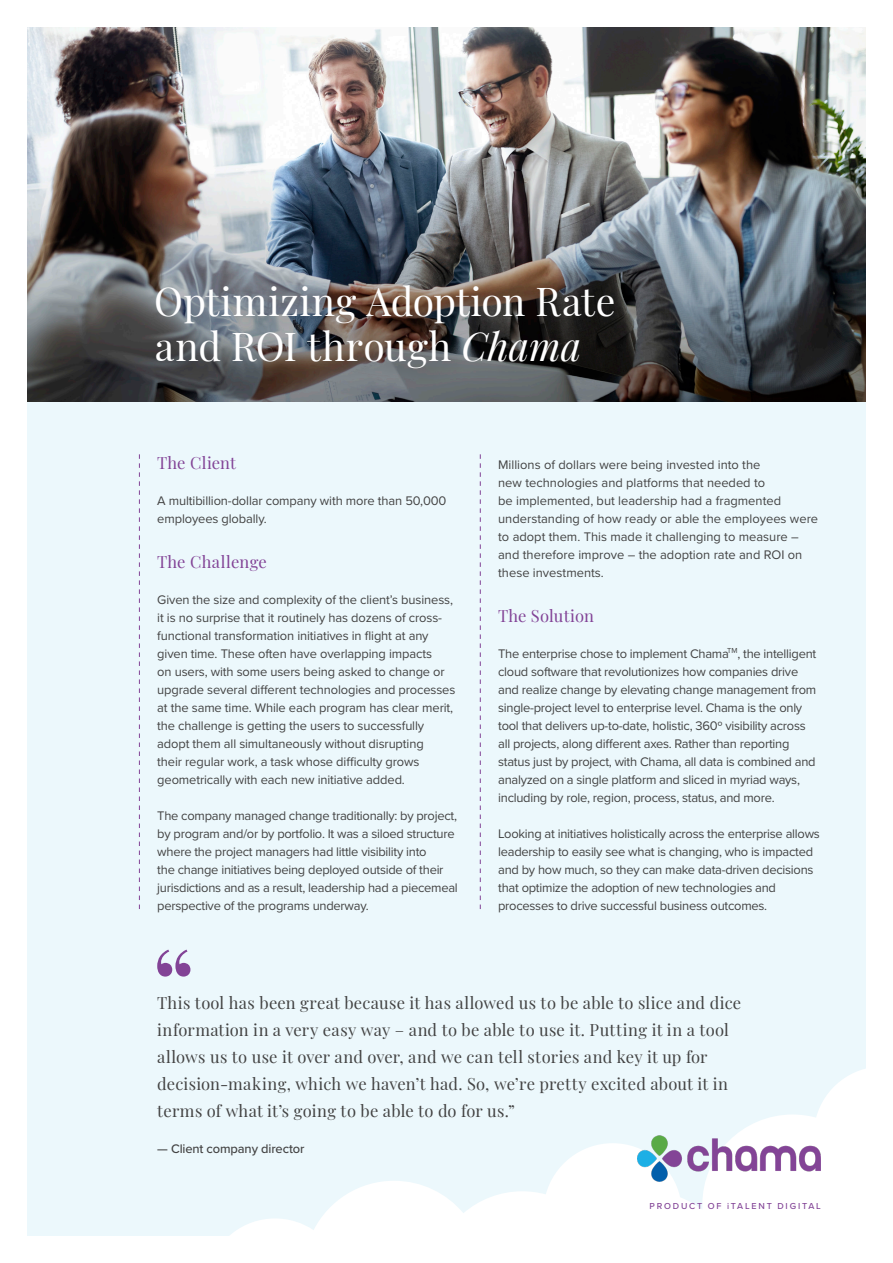
<style>
.page{position:relative;width:893px;height:1263px;background:#fff}
.page>*{position:absolute;margin:0;border:0;box-sizing:border-box;transform-origin:0 0}
.Chapter_title{font:39px/45px "Playfair Display";letter-spacing:.015em;color:#fff}
.t1{font:16.5px/27px "Playfair Display";letter-spacing:.015em;color:#434343}
.t2{font:16.5px "Playfair Display";letter-spacing:.005em;color:#824396}
.Body{font:12.9px/18px "Proxima Nova";letter-spacing:-.02em;color:#434343}
.Body-2{font:12.9px/18px "Proxima Nova";color:#434343}
.Quote_att{font:500 12.9px "Proxima Nova";letter-spacing:-.01em;color:#434343}
.Line{font:500 9px "Proxima Nova";letter-spacing:.2em;color:#824396}
.s1{font-style:italic}
</style>
<div class="page">
<div style="left:27px;top:27px;width:839px;height:1209px;background:#ecf8fc"></div>
<img style="left:27px;top:27px;width:839px;height:374px">
<svg style="left:480px;top:454px;width:1px;height:455px"></svg>
<svg style="left:139px;top:454px;width:1px;height:455px"></svg>
<svg style="left:230px;top:1069px;width:636px;height:167px"></svg>
<svg style="left:157px;top:949px;width:33px;height:27px"></svg>
<div style="left:151px;top:280px;width:488px;height:115px;background:#000;opacity:.27"></div>
<img style="left:637px;top:1135px;width:184px;height:46px">
<p class="Chapter_title" style="left:154px;top:275px;width:463px">Optimizing Adoption Rate and ROI through <span class="s1">Chama</span></p>
<h2 class="t2" style="left:157px;top:450px;width:80px">The Client</h2>
<p class="Body" style="left:157px;top:491px;width:291px">A multibillion-dollar company with more than 50,000 employees globally.</p>
<h2 class="t2" style="left:157px;top:549px;width:111px">The Challenge</h2>
<p class="Body" style="left:157px;top:590px;width:300px">Given the size and complexity of the client’s business, it is no surprise that it routinely has dozens of cross&shy;functional transformation initiatives in flight at any given time. These often have overlapping impacts<br>on users, with some users being asked to change or upgrade several different technologies and processes at the same time. While each program has clear merit, the challenge is getting the users to successfully adopt them all simultaneously without disrupting<br>their regular work, a task whose difficulty grows geometrically with each new initiative added.</p>
<p class="Body" style="left:157px;top:806px;width:302px">The company managed change traditionally: by project, by program and/or by portfolio. It was a siloed structure where the project managers had little visibility into<br>the change initiatives being deployed outside of their jurisdictions and as a result, leadership had a piecemeal perspective of the programs underway.</p>
<p class="Body-2" style="left:498px;top:455px;width:322px">Millions of dollars were being invested into the<br>new technologies and platforms that needed to<br>be implemented, but leadership had a fragmented understanding of how ready or able the employees were to adopt them. This made it challenging to measure – and therefore improve – the adoption rate and ROI on these investments.</p>
<h2 class="t2" style="left:498px;top:603px;width:97px">The Solution</h2>
<p class="Body" style="left:498px;top:644px;width:320px">The enterprise chose to implement Chama<sup>TM</sup>, the intelligent cloud software that revolutionizes how companies drive and realize change by elevating change management from single-project level to enterprise level. Chama is the only tool that delivers up-to-date, holistic, 360º visibility across all projects, along different axes. Rather than reporting status just by project, with Chama, all data is combined and analyzed on a single platform and sliced in myriad ways, including by role, region, process, status, and more.</p>
<p class="Body" style="left:498px;top:824px;width:323px">Looking at initiatives holistically across the enterprise allows leadership to easily see what is changing, who is impacted and by how much, so they can make data-driven decisions that optimize the adoption of new technologies and processes to drive successful business outcomes.</p>
<h2 class="t1" style="left:157px;top:988px;width:585px">This tool has been great because it has allowed us to be able to slice and dice information in a very easy way – and to be able to use it. Putting it in a tool allows us to use it over and over, and we can tell stories and key it up for decision-making, which we haven’t had. So, we’re pretty excited about it in terms of what it’s going to be able to do for us.”</h2>
<p class="Quote_att" style="left:157px;top:1139px;width:149px">— Client company director</p>
<p class="Line" style="left:650px;top:1199px;width:173px">PRODUCT OF iTALENT DIGITAL</p>
</div>
